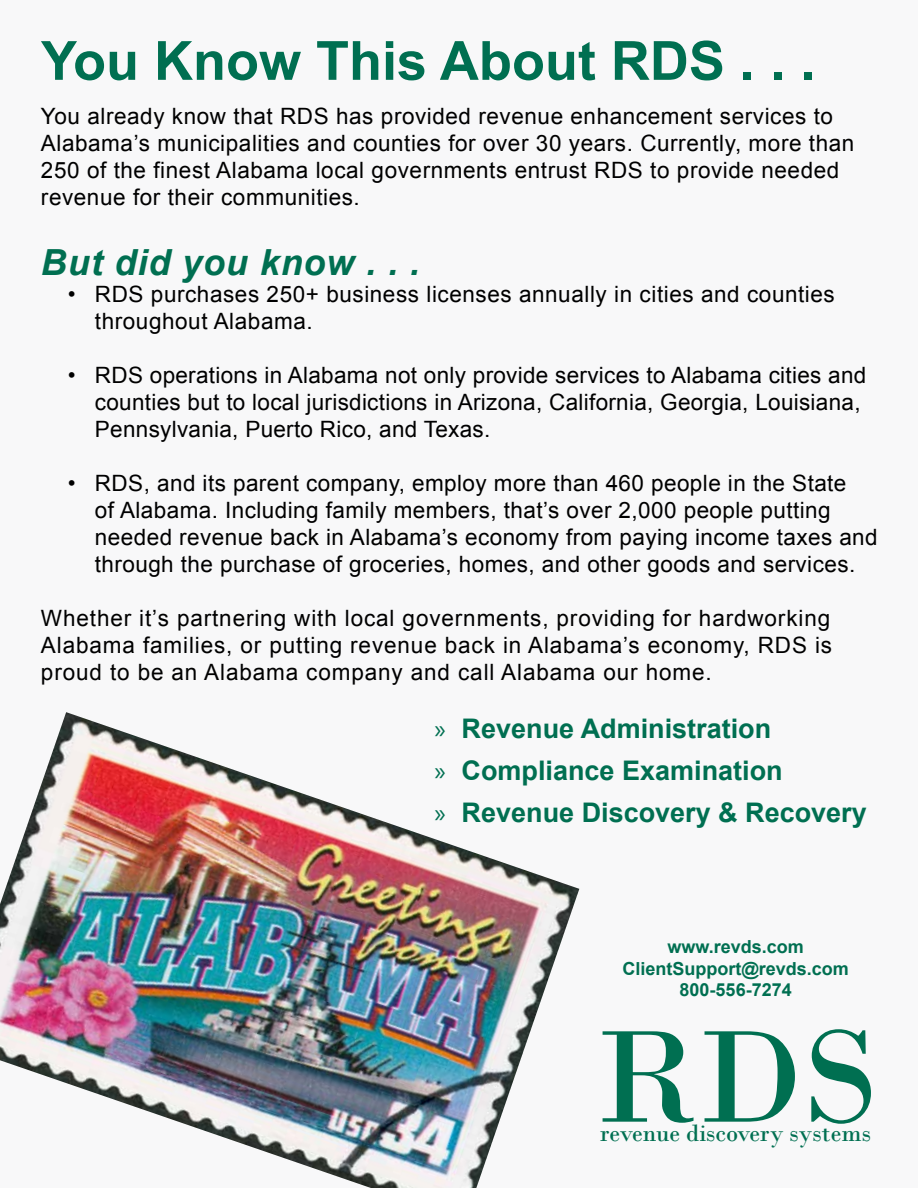
<style>
.page{position:relative;width:918px;height:1188px;background:#f8f8f9}
.page>*{position:absolute;margin:0;border:0;box-sizing:border-box;transform-origin:0 0}
.t1{font:138px "Bodoni";color:#006f51}
.t2{font:700 54px "Arial";color:#006f51}
.t3{font:italic 700 36px "Arial";letter-spacing:.025em;color:#006f51}
.t4{font:700 27px/42px "Arial";color:#006f51}
.t5{font:24.9px "Bodoni";color:#006f51}
.t6{font:22.5px/27px "Arial";letter-spacing:.02em;color:#000}
.t7{font:700 18px/21.6px "Arial";color:#006f51;text-align:center}
.s1{font-family:"Myriad Pro";font-weight:400}
</style>
<div class="page">
<img style="left:0;top:712px;width:579px;height:476px">
<h2 class="t2" style="left:41px;top:25px;width:775px">You Know This About RDS . . .</h2>
<p class="t6" style="left:41px;top:103px;width:815px">You already know that RDS has provided revenue enhancement services to Alabama’s municipalities and counties for over 30 years. Currently, more than 250 of the finest Alabama local governments entrust RDS to provide needed revenue for their communities.</p>
<h3 class="t3" style="left:41px;top:239px;width:380px">But did you know . . .</h3>
<p class="t6" style="left:95px;top:281px;width:741px;text-indent:-27px">• RDS purchases 250+ business licenses annually in cities and counties throughout Alabama.</p>
<p class="t6" style="left:95px;top:362px;width:773px;text-indent:-27px">• RDS operations in Alabama not only provide services to Alabama cities and counties but to local jurisdictions in Arizona, California, Georgia, Louisiana,<br>Pennsylvania, Puerto Rico, and Texas.</p>
<p class="t6" style="left:95px;top:470px;width:784px;text-indent:-27px">• RDS, and its parent company, employ more than 460 people in the State<br>of Alabama. Including family members, that’s over 2,000 people putting needed revenue back in Alabama’s economy from paying income taxes and through the purchase of groceries, homes, and other goods and services.</p>
<p class="t6" style="left:41px;top:605px;width:793px;text-align:justify">Whether it’s partnering with local governments, providing for hardworking Alabama families, or putting revenue back in Alabama’s economy, RDS is proud to be an Alabama company and call Alabama our home.</p>
<p class="t4" style="left:435px;top:708px;width:434px"><span class="s1">»</span> Revenue Administration<br><span class="s1">»</span> Compliance Examination<br><span class="s1">»</span> Revenue Discovery &amp; Recovery</p>
<p class="t7" style="left:622px;top:937px;width:228px">www.revds.com<br>ClientSupport@revds.com<br>800-556-7274</p>
<h1 class="t1" style="left:593px;top:995px;width:286px">RDS</h1>
<p class="t5" style="left:600px;top:1118px;width:272px">revenue discovery systems</p>
</div>
